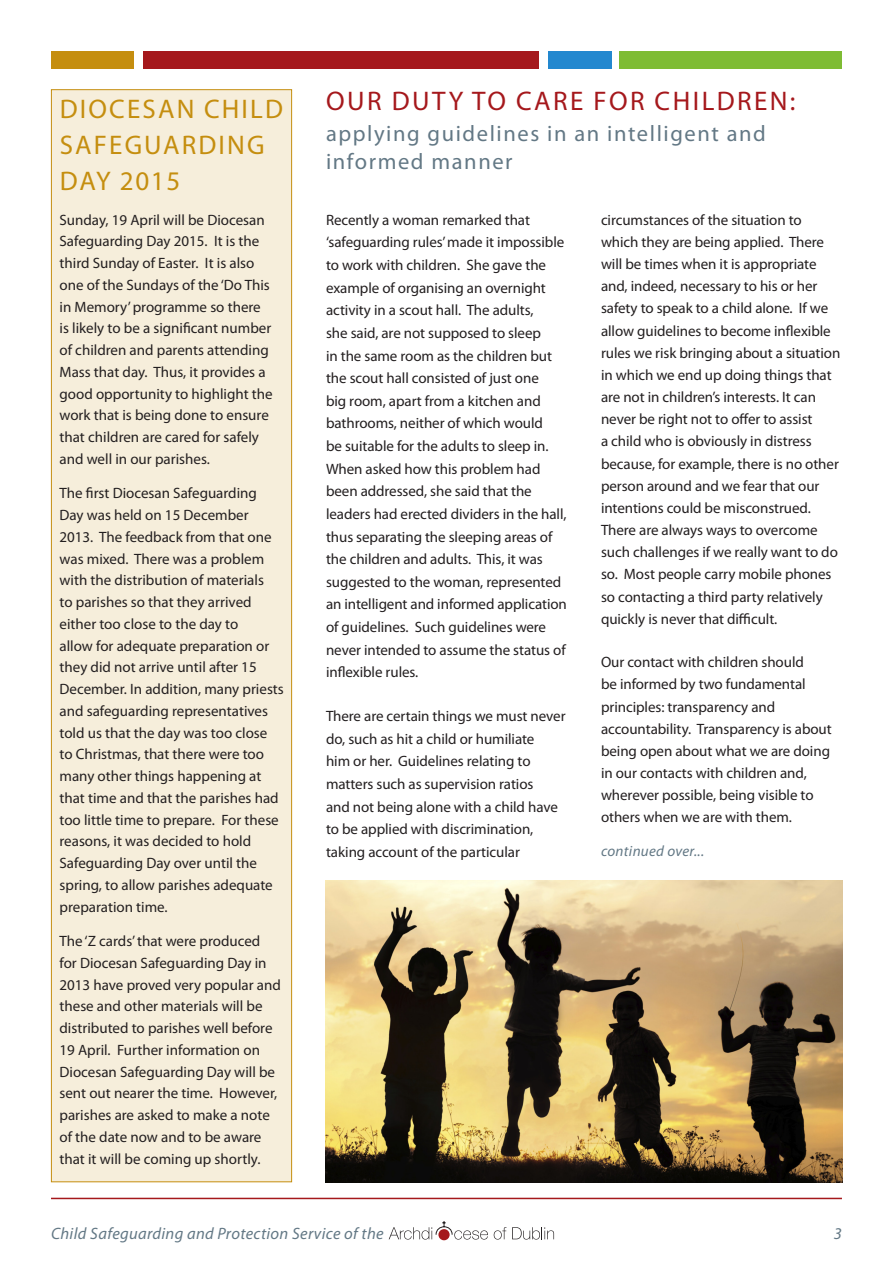
<style>
.page{position:relative;width:893px;height:1263px;background:#fff}
.page>*{position:absolute;margin:0;border:0;box-sizing:border-box;transform-origin:0 0}
.HEADING_1{font:27px/36px "Myriad Pro";letter-spacing:.08em;color:#c58e0f}
.HEADING_1-2{font:27px "Myriad Pro";letter-spacing:.09em;color:#a5181c}
.HEADING_3{font:22.5px/27.5px "Myriad Pro";letter-spacing:.07em;color:#637885}
.BODY_COPY{font:italic 16.5px "Myriad Pro";letter-spacing:.02em;color:#637885}
.BODY_COPY-2{font:15px/21.8px "Myriad Pro";letter-spacing:-.005em;color:#231f20}
.HEADING_2{font:italic 15px "Myriad Pro";letter-spacing:.02em;color:#637885}
</style>
<div class="page">
<div style="left:438px;top:1229px;width:12px;height:11px;background:#a5181b;border-radius:50%"></div>
<svg style="left:389px;top:1221px;width:99px;height:18px"></svg>
<svg style="left:494px;top:1227px;width:12px;height:12px"></svg>
<svg style="left:512px;top:1227px;width:42px;height:12px"></svg>
<div style="left:51px;top:89px;width:241px;height:1093px;background:#f6eedb;border:1px solid #c58e0f"></div>
<img style="left:325px;top:880px;width:517px;height:302px">
<div style="left:51px;top:51px;width:83px;height:17px;background:#c58e0f"></div>
<div style="left:548px;top:51px;width:64px;height:17px;background:#2388cf"></div>
<div style="left:620px;top:51px;width:222px;height:17px;background:#7ebc34"></div>
<div style="left:143px;top:51px;width:396px;height:17px;background:#a5181c"></div>
<hr style="left:51px;top:1198px;width:791px;height:1px;background:#a5181c">
<p class="HEADING_1" style="left:60px;top:91px;width:225px">DIOCESAN CHILD<br>SAFEGUARDING<br>DAY 2015</p>
<p class="BODY_COPY-2" style="left:60px;top:208px;width:215px">Sunday, 19 April will be Diocesan<br>Safeguarding Day 2015. It is the third Sunday of Easter. It is also one of the Sundays of the ‘Do This in Memory’ programme so there is likely to be a significant number of children and parents attending<br>Mass that day. Thus, it provides a good opportunity to highlight the work that is being done to ensure that children are cared for safely and well in our parishes.</p>
<p class="BODY_COPY-2" style="left:60px;top:482px;width:226px">The first Diocesan Safeguarding<br>Day was held on 15 December<br>2013. The feedback from that one was mixed. There was a problem with the distribution of materials<br>to parishes so that they arrived either too close to the day to<br>allow for adequate preparation or they did not arrive until after 15<br>December. In addition, many priests and safeguarding representatives told us that the day was too close to Christmas, that there were too many other things happening at that time and that the parishes had too little time to prepare. For these reasons, it was decided to hold<br>Safeguarding Day over until the spring, to allow parishes adequate preparation time.</p>
<p class="BODY_COPY-2" style="left:60px;top:930px;width:223px">The ‘Z cards’ that were produced for Diocesan Safeguarding Day in<br>2013 have proved very popular and these and other materials will be distributed to parishes well before<br>19 April. Further information on<br>Diocesan Safeguarding Day will be sent out nearer the time. However, parishes are asked to make a note of the date now and to be aware that it will be coming up shortly.</p>
<p class="HEADING_1-2" style="left:326px;top:84px;width:471px">OUR DUTY TO CARE FOR CHILDREN:</p>
<p class="HEADING_3" style="left:326px;top:120px;width:441px">applying guidelines in an intelligent and informed manner</p>
<p class="BODY_COPY-2" style="left:326px;top:208px;width:242px;line-height:22.6px">Recently a woman remarked that ‘safeguarding rules’ made it impossible to work with children. She gave the example of organising an overnight activity in a scout hall. The adults,<br>she said, are not supposed to sleep<br>in the same room as the children but the scout hall consisted of just one<br>big room, apart from a kitchen and bathrooms, neither of which would<br>be suitable for the adults to sleep in.<br>When asked how this problem had been addressed, she said that the leaders had erected dividers in the hall, thus separating the sleeping areas of the children and adults. This, it was suggested to the woman, represented an intelligent and informed application of guidelines. Such guidelines were never intended to assume the status of inflexible rules.</p>
<p class="BODY_COPY-2" style="left:326px;top:704px;width:241px;line-height:22.6px">There are certain things we must never do, such as hit a child or humiliate<br>him or her. Guidelines relating to matters such as supervision ratios<br>and not being alone with a child have to be applied with discrimination, taking account of the particular</p>
<p class="BODY_COPY-2" style="left:601px;top:208px;width:241px;line-height:22.2px">circumstances of the situation to which they are being applied. There will be times when it is appropriate and, indeed, necessary to his or her safety to speak to a child alone. If we allow guidelines to become inflexible rules we risk bringing about a situation in which we end up doing things that are not in children’s interests. It can never be right not to offer to assist<br>a child who is obviously in distress because, for example, there is no other person around and we fear that our intentions could be misconstrued.<br>There are always ways to overcome such challenges if we really want to do so. Most people carry mobile phones so contacting a third party relatively quickly is never that difficult.</p>
<p class="BODY_COPY-2" style="left:601px;top:651px;width:232px;line-height:22.2px">Our contact with children should<br>be informed by two fundamental principles: transparency and accountability. Transparency is about being open about what we are doing in our contacts with children and, wherever possible, being visible to others when we are with them.</p>
<p class="HEADING_2" style="left:601px;top:842px;width:105px">continued over...</p>
<p class="BODY_COPY" style="left:51px;top:1223px;width:334px">Child Safeguarding and Protection Service of the</p>
<p class="BODY_COPY" style="left:834px;top:1223px;width:10px">3</p>
</div>
